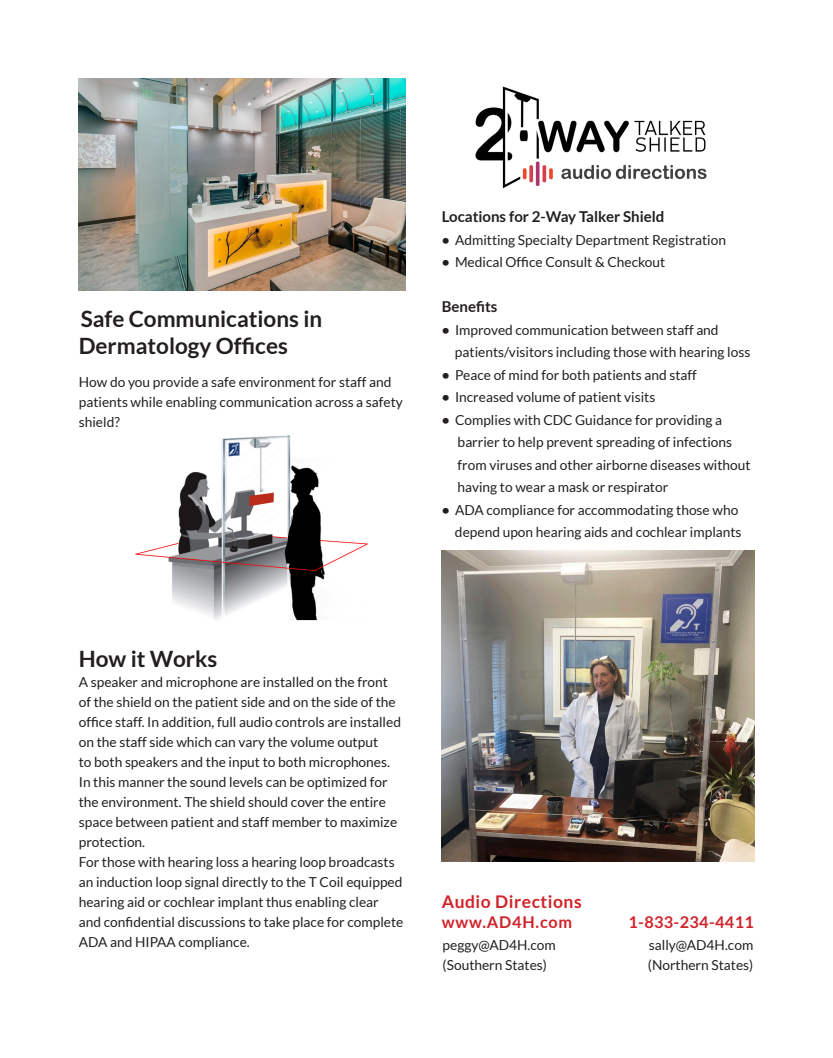
<style>
.page{position:relative;width:833px;height:1058px;background:#fff}
.page>*{position:absolute;margin:0;border:0;box-sizing:border-box;transform-origin:0 0}
.t1{font:700 22.5px/27.5px "Lato";color:#231f20}
.t2{font:700 17.5px "Lato";letter-spacing:.03em;color:#d1232a}
.t3{font:700 16.25px "Lato";letter-spacing:.035em;color:#d1232a}
.t4{font:700 15px "Lato";color:#231f20}
.t5{font:13.75px/20px "Lato";color:#231f20}
.s1{font-weight:700}
</style>
<div class="page">
<img style="left:475px;top:86px;width:232px;height:103px">
<img style="left:135px;top:435px;width:233px;height:186px">
<img style="left:79px;top:79px;width:326px;height:211px">
<img style="left:441px;top:550px;width:313px;height:311px">
<h1 class="t1" style="left:79px;top:304px;width:245px">Safe Communications in<br>Dermatology Offices</h1>
<p class="t5" style="left:79px;top:371px;width:325px">How do you provide a safe environment for staff and patients while enabling communication across a safety shield?</p>
<p class="t4" style="left:441px;top:208px;width:224px">Locations for 2-Way Talker Shield</p>
<p class="t5" style="left:441px;top:230px;width:286px"><span class="s1">•</span> Admitting Specialty Department Registration</p>
<p class="t5" style="left:441px;top:252px;width:225px"><span class="s1">•</span> Medical Office Consult &amp; Checkout</p>
<p class="t4" style="left:441px;top:298px;width:57px">Benefits</p>
<p class="t5" style="left:455px;top:318px;width:297px;line-height:22.5px;text-indent:-13px"><span class="s1">•</span> Improved communication between staff and patients/visitors including those with hearing loss</p>
<p class="t5" style="left:441px;top:365px;width:256px"><span class="s1">•</span> Peace of mind for both patients and staff</p>
<p class="t5" style="left:441px;top:387px;width:215px"><span class="s1">•</span> Increased volume of patient visits</p>
<p class="t5" style="left:457px;top:408px;width:294px;line-height:22.5px;text-indent:-16px"><span class="s1">•</span> Complies with CDC Guidance for providing a barrier to help prevent spreading of infections from viruses and other airborne diseases without having to wear a mask or respirator</p>
<p class="t5" style="left:441px;top:498px;width:301px;line-height:22.5px;text-align:right"><span class="s1">•</span> ADA compliance for accommodating those who depend upon hearing aids and cochlear implants</p>
<h1 class="t1" style="left:79px;top:644px;width:140px">How it Works</h1>
<p class="t5" style="left:79px;top:671px;width:326px">A speaker and microphone are installed on the front of the shield on the patient side and on the side of the office staff. In addition, full audio controls are installed on the staff side which can vary the volume output<br>to both speakers and the input to both microphones.<br>In this manner the sound levels can be optimized for the environment. The shield should cover the entire space between patient and staff member to maximize protection.<br>For those with hearing loss a hearing loop broadcasts an induction loop signal directly to the T Coil equipped hearing aid or cochlear implant thus enabling clear and confidential discussions to take place for complete ADA and HIPAA compliance.</p>
<p class="t2" style="left:441px;top:891px;width:141px">Audio Directions</p>
<p class="t3" style="left:442px;top:912px;width:132px">www.AD4H.com</p>
<p class="t3" style="left:628px;top:912px;width:127px">1-833-234-4411</p>
<p class="t5" style="left:442px;top:935px;width:115px">peggy@AD4H.com</p>
<p class="t5" style="left:648px;top:935px;width:106px">sally@AD4H.com</p>
<p class="t5" style="left:442px;top:955px;width:106px">(Southern States)</p>
<p class="t5" style="left:648px;top:955px;width:107px">(Northern States)</p>
</div>
